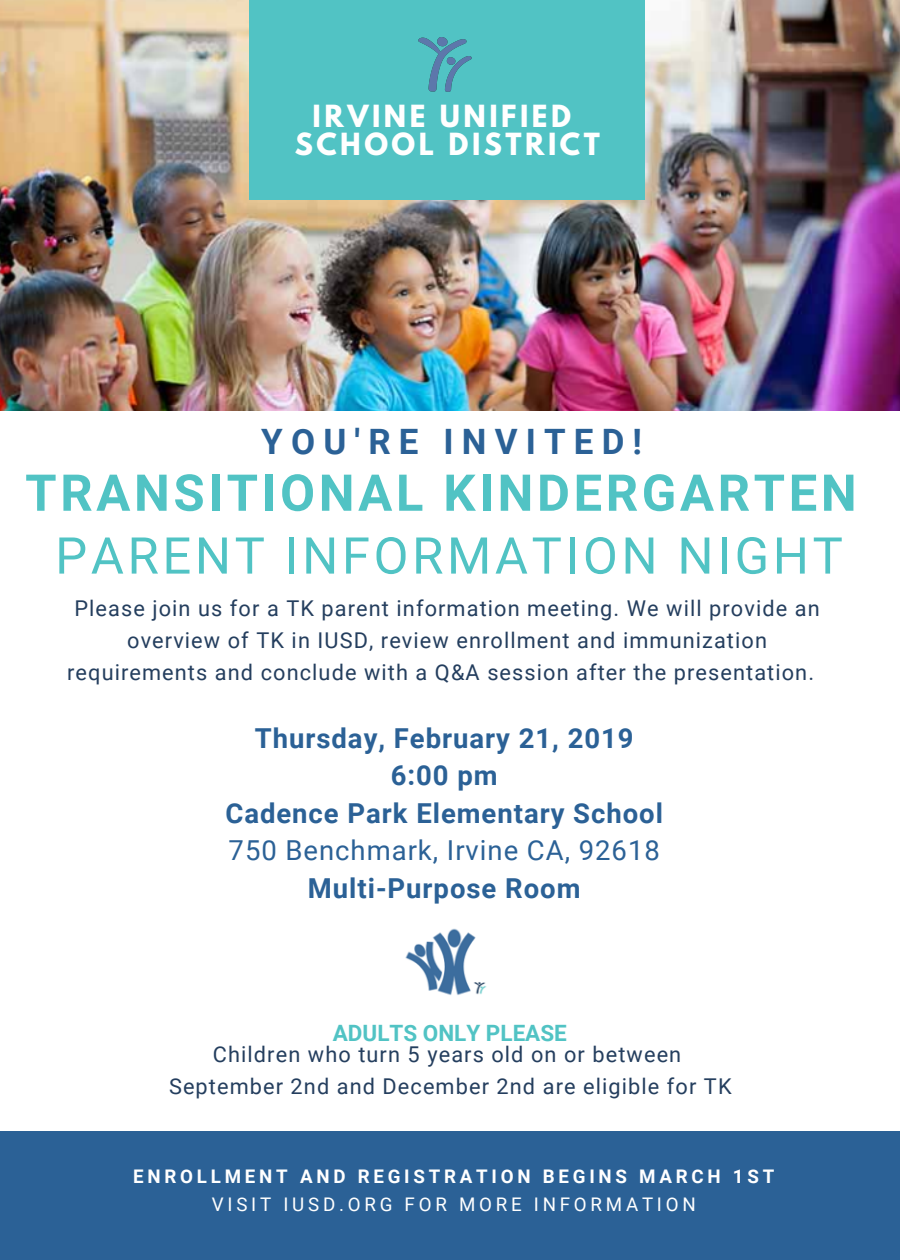
<style>
.page{position:relative;width:900px;height:1260px;background:#fff}
.page>*{position:absolute;margin:0;border:0;box-sizing:border-box;transform-origin:0 0}
.t1{font:700 50.75px "Roboto";letter-spacing:.07em;color:#51c3c4}
.t2{font:50.75px "Roboto";letter-spacing:.07em;color:#51c3c4}
.t3{font:700 35px "Roboto";letter-spacing:.235em;color:#2b6196}
.t4{font:700 27.5px/37.5px "Roboto";letter-spacing:.035em;color:#2b6196;text-align:center}
.t5{font:27.5px "Roboto";letter-spacing:.035em;color:#2b6196}
.t6{font:700 27px/28px "League Spartan";letter-spacing:.13em;color:#fff;text-align:center}
.t7{font:700 22.5px "Roboto";color:#51c3c4}
.t8{font:21.75px/32px "Roboto";letter-spacing:.05em;color:#243e5e;text-align:center}
.t9{font:700 18.75px "Roboto";letter-spacing:.2em;color:#fff}
.t10{font:18.75px "Roboto";letter-spacing:.2em;color:#fff}
</style>
<div class="page">
<img style="left:0;top:0;width:900px;height:411px">
<div style="left:250px;top:0;width:395px;height:200px;background:#51c3c4"></div>
<div style="left:0;top:1132px;width:900px;height:128px;background:#2b6196"></div>
<img style="left:418px;top:37px;width:54px;height:55px">
<img style="left:405px;top:928px;width:82px;height:67px">
<p class="t6" style="left:295px;top:105px;width:307px">IRVINE UNIFIED<br>SCHOOL DISTRICT</p>
<h2 class="t3" style="left:261px;top:422px;width:382px">YOU'RE INVITED!</h2>
<h1 class="t1" style="left:25px;top:464px;width:833px">TRANSITIONAL KINDERGARTEN</h1>
<h1 class="t2" style="left:55px;top:527px;width:789px">PARENT INFORMATION NIGHT</h1>
<p class="t8" style="left:67px;top:592px;width:754px">Please join us for a TK parent information meeting. We will provide an overview of TK in IUSD, review enrollment and immunization requirements and conclude with a Q&amp;A session after the presentation.</p>
<p class="t4" style="left:225px;top:719px;width:439px">Thursday, February 21, 2019<br>6:00 pm<br>Cadence Park Elementary School</p>
<p class="t5" style="left:229px;top:835px;width:433px">750 Benchmark, Irvine CA, 92618</p>
<p class="t4" style="left:308px;top:869px;width:274px">Multi-Purpose Room</p>
<p class="t7" style="left:333px;top:1020px;width:236px">ADULTS ONLY PLEASE</p>
<p class="t8" style="left:169px;top:1039px;width:564px">Children who turn 5 years old on or between<br>September 2nd and December 2nd are eligible for TK</p>
<p class="t9" style="left:133px;top:1166px;width:643px">ENROLLMENT AND REGISTRATION BEGINS MARCH 1ST</p>
<p class="t10" style="left:212px;top:1194px;width:485px">VISIT IUSD.ORG FOR MORE INFORMATION</p>
</div>
